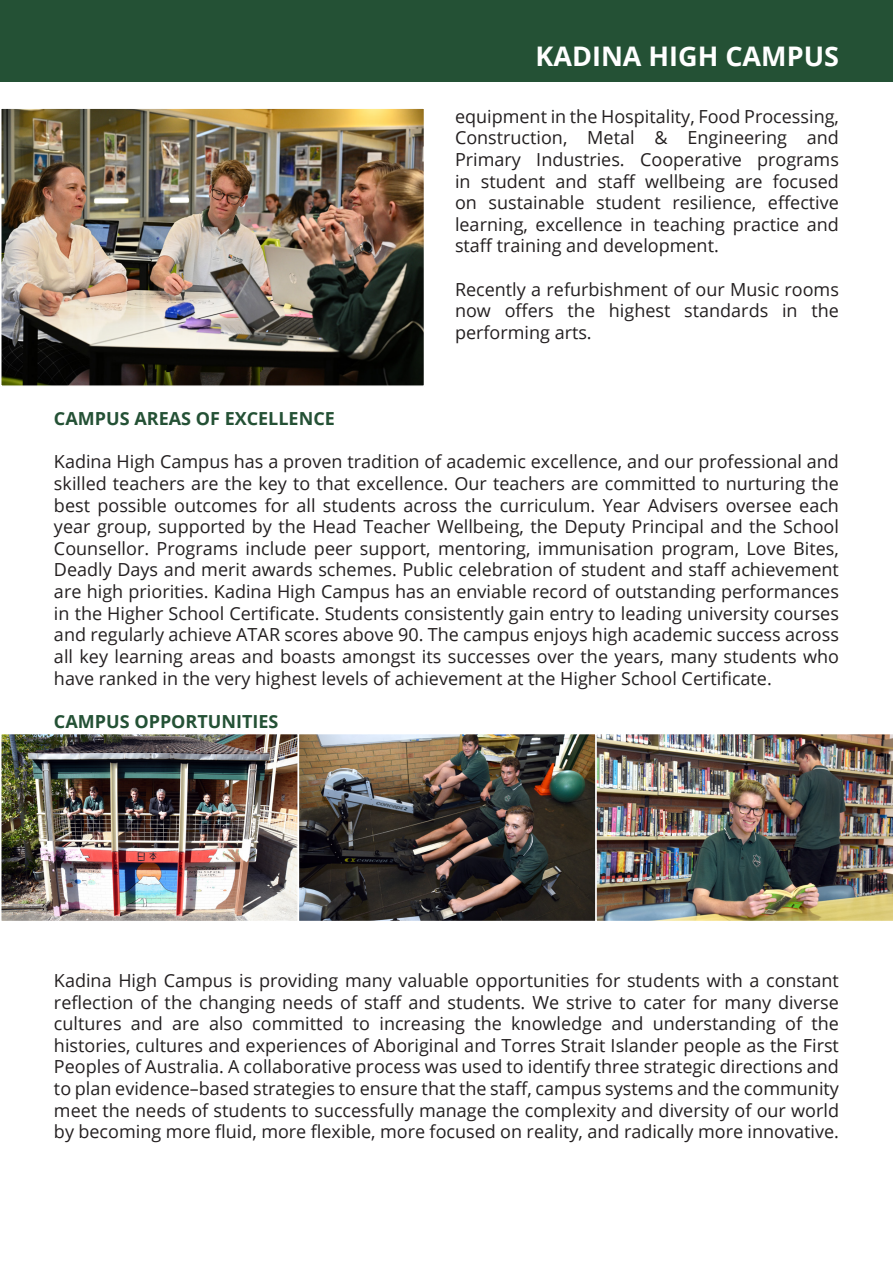
<style>
.page{position:relative;width:893px;height:1263px;background:#fff}
.page>*{position:absolute;margin:0;border:0;box-sizing:border-box;transform-origin:0 0}
.t1{font:700 27px "Open Sans";color:#fff}
.t2{font:18px/21.6px "Open Sans";color:#231f20;text-align:justify}
.t3{font:700 18px "Open Sans";color:#245135}
</style>
<div class="page">
<img style="left:3px;top:736px;width:591px;height:183px">
<div style="left:0;top:733px;width:299px;height:189px;border:2px solid #fff"></div>
<div style="left:0;top:0;width:893px;height:82px;background:#245135"></div>
<img style="left:3px;top:110px;width:419px;height:274px">
<div style="left:0;top:107px;width:425px;height:280px;border:2px solid #fff"></div>
<div style="left:298px;top:733px;width:299px;height:189px;border:2px solid #fff"></div>
<img style="left:595px;top:733px;width:298px;height:189px">
<h1 class="t1" style="left:535px;top:37px;width:305px">KADINA HIGH CAMPUS</h1>
<p class="t2" style="left:455px;top:105px;width:385px">equipment in the Hospitality, Food Processing, Construction, Metal &amp; Engineering and Primary Industries. Cooperative programs in student and staff wellbeing are focused on sustainable student resilience, effective learning, excellence in teaching practice and staff training and development.</p>
<p class="t2" style="left:455px;top:278px;width:385px">Recently a refurbishment of our Music rooms now offers the highest standards in the performing arts.</p>
<p class="t3" style="left:54px;top:406px;width:282px">CAMPUS AREAS OF EXCELLENCE</p>
<p class="t2" style="left:54px;top:451px;width:786px">Kadina High Campus has a proven tradition of academic excellence, and our professional and skilled teachers are the key to that excellence. Our teachers are committed to nurturing the best possible outcomes for all students across the curriculum. Year Advisers oversee each year group, supported by the Head Teacher Wellbeing, the Deputy Principal and the School Counsellor. Programs include peer support, mentoring, immunisation program, Love Bites, Deadly Days and merit awards schemes. Public celebration of student and staff achievement are high priorities. Kadina High Campus has an enviable record of outstanding performances in the Higher School Certificate. Students consistently gain entry to leading university courses and regularly achieve ATAR scores above 90. The campus enjoys high academic success across all key learning areas and boasts amongst its successes over the years, many students who have ranked in the very highest levels of achievement at the Higher School Certificate.</p>
<p class="t3" style="left:54px;top:708px;width:226px">CAMPUS OPPORTUNITIES</p>
<p class="t2" style="left:54px;top:969px;width:786px">Kadina High Campus is providing many valuable opportunities for students with a constant reflection of the changing needs of staff and students. We strive to cater for many diverse cultures and are also committed to increasing the knowledge and understanding of the histories, cultures and experiences of Aboriginal and Torres Strait Islander people as the First Peoples of Australia. A collaborative process was used to identify three strategic directions and to plan evidence–based strategies to ensure that the staff, campus systems and the community meet the needs of students to successfully manage the complexity and diversity of our world by becoming more fluid, more flexible, more focused on reality, and radically more innovative.</p>
</div>
